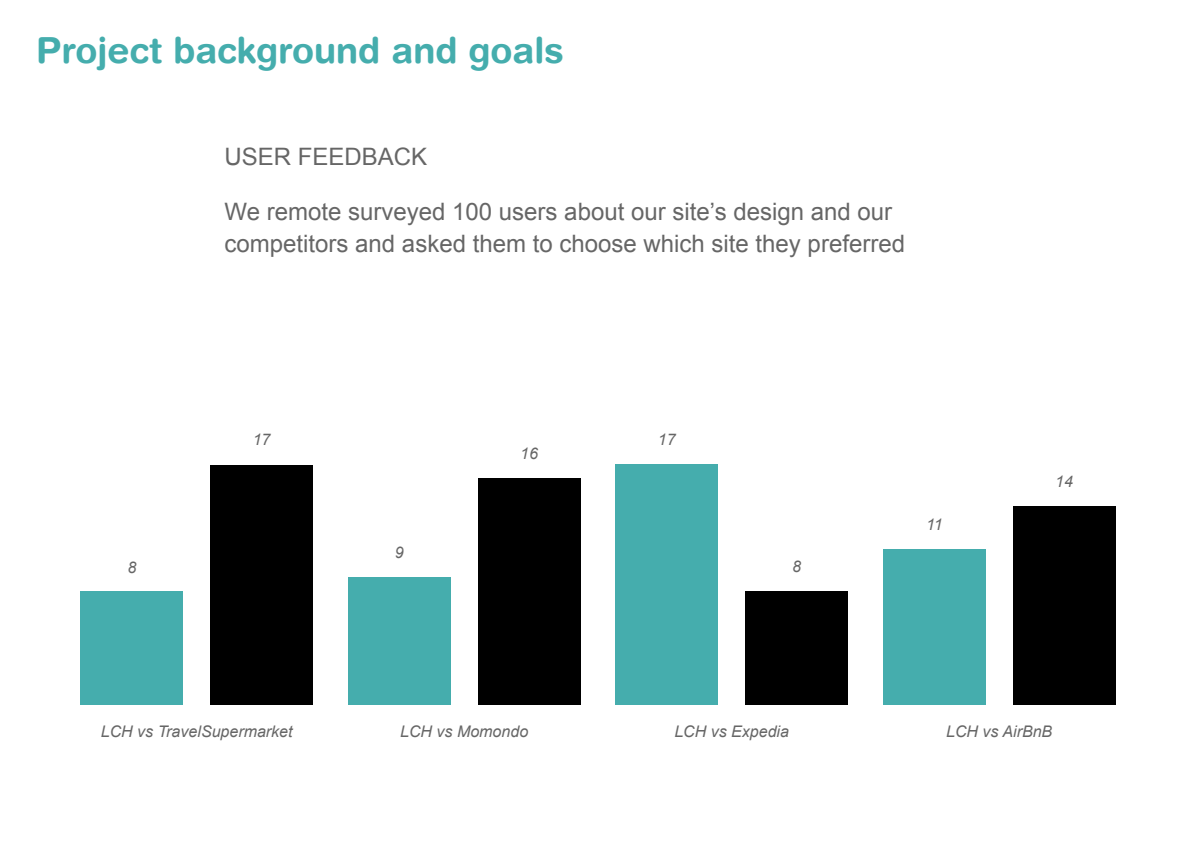
<style>
.page{position:relative;width:1191px;height:842px;background:#fff}
.page>*{position:absolute;margin:0;border:0;box-sizing:border-box;transform-origin:0 0}
.t1{font:700 36px "Helvetica Rounded LT";color:#45adad}
.t2{font:24px/32px "Arial";color:#666}
.t3{font:italic 16px "Arial";color:#666}
</style>
<div class="page">
<div style="left:81px;top:592px;width:102px;height:113px;background:#45adad"></div>
<div style="left:210px;top:464px;width:103px;height:240px;background:#000"></div>
<div style="left:348px;top:577px;width:102px;height:128px;background:#45adad"></div>
<div style="left:478px;top:478px;width:102px;height:227px;background:#000"></div>
<div style="left:616px;top:464px;width:102px;height:241px;background:#45adad"></div>
<div style="left:745px;top:592px;width:102px;height:113px;background:#000"></div>
<div style="left:883px;top:549px;width:102px;height:156px;background:#45adad"></div>
<div style="left:1013px;top:506px;width:102px;height:199px;background:#000"></div>
<h1 class="t1" style="left:36px;top:28px;width:529px">Project background and goals</h1>
<p class="t2" style="left:224px;top:141px;width:204px">USER FEEDBACK</p>
<p class="t2" style="left:224px;top:195px;width:682px">We remote surveyed 100 users about our site’s design and our competitors and asked them to choose which site they preferred</p>
<p class="t3" style="left:253px;top:429px;width:19px">17</p>
<p class="t3" style="left:520px;top:443px;width:19px">16</p>
<p class="t3" style="left:658px;top:429px;width:19px">17</p>
<p class="t3" style="left:1055px;top:471px;width:19px">14</p>
<p class="t3" style="left:926px;top:514px;width:18px">11</p>
<p class="t3" style="left:395px;top:542px;width:10px">9</p>
<p class="t3" style="left:127px;top:557px;width:10px">8</p>
<p class="t3" style="left:792px;top:556px;width:10px">8</p>
<p class="t3" style="left:101px;top:721px;width:193px">LCH vs TravelSupermarket</p>
<p class="t3" style="left:400px;top:721px;width:130px">LCH vs Momondo</p>
<p class="t3" style="left:674px;top:721px;width:116px">LCH vs Expedia</p>
<p class="t3" style="left:946px;top:721px;width:108px">LCH vs AirBnB</p>
</div>
